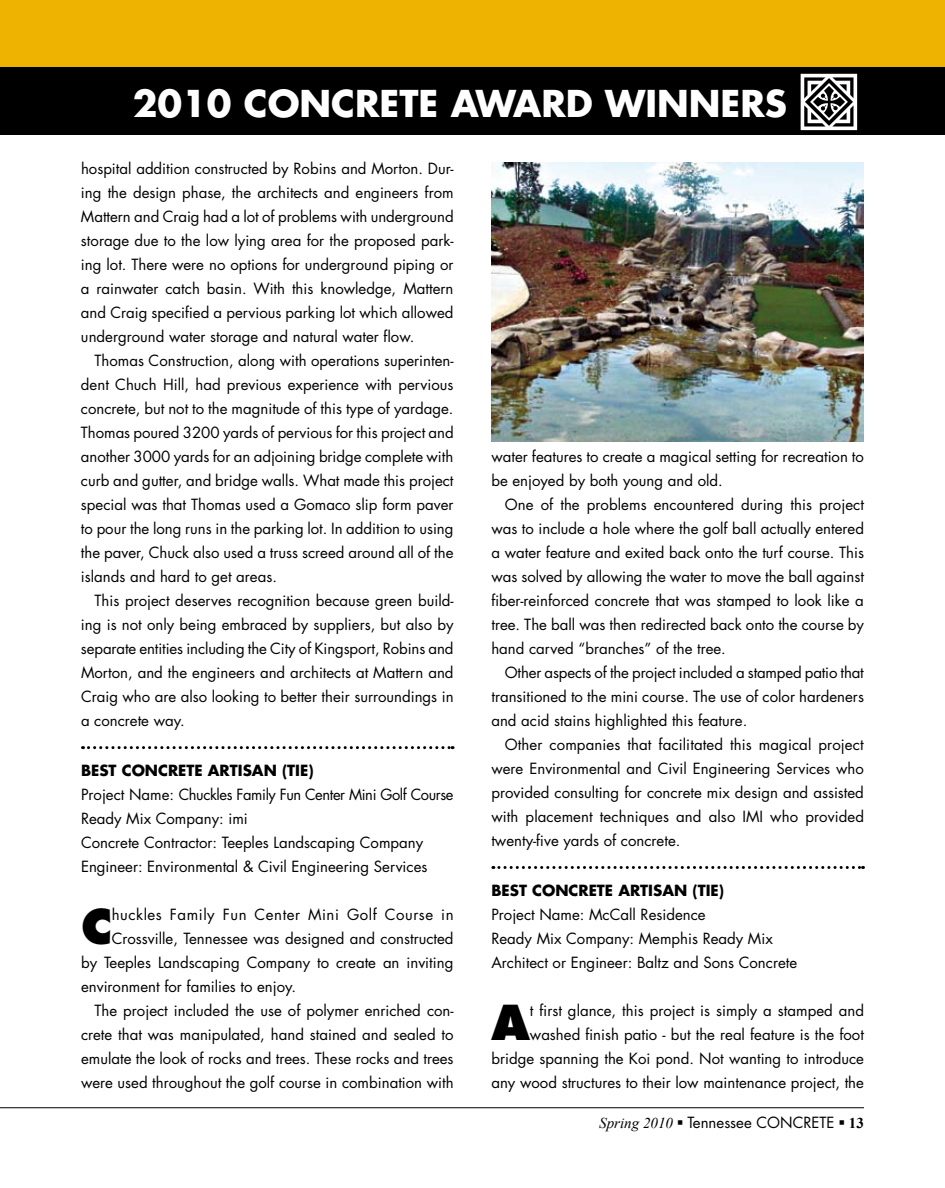
<style>
.page{position:relative;width:945px;height:1188px;background:#fff}
.page>*{position:absolute;margin:0;border:0;box-sizing:border-box;transform-origin:0 0}
.t1{font:800 46.8px "Futura";color:#000}
.t2{font:700 36px "Futura";color:#fff}
.t3{font:15px/24px "Futura";color:#000;text-align:justify}
.t4{font:700 15px "Futura";color:#000}
.s1{font-family:"Times New Roman";font-style:italic}
.s2{font-family:"Times New Roman";font-weight:700}
</style>
<div class="page">
<hr style="left:0;top:1107px;width:864px;height:1px;background:#000">
<div style="left:0;top:0;width:945px;height:68px;background:#eeb200"></div>
<div style="left:0;top:68px;width:945px;height:67px;background:#000"></div>
<svg style="left:82px;top:746px;width:371px;height:3px"></svg>
<img style="left:491px;top:162px;width:373px;height:280px">
<svg style="left:493px;top:866px;width:370px;height:3px"></svg>
<h2 class="t2" style="left:133px;top:78px;width:266px">2010 CONC RETE</h2>
<h2 class="t2" style="left:451px;top:78px;width:338px">AWARD WINNERS</h2>
<p class="t3" style="left:81px;top:156px;width:374px">hospital addition constructed by Robins and Morton. Dur&shy;ing the design phase, the architects and engineers from Mattern and Craig had a lot of problems with underground storage due to the low lying area for the proposed park&shy;ing lot. There were no options for underground piping or a rainwater catch basin. With this knowledge, Mattern and Craig specified a pervious parking lot which allowed underground water storage and natural water flow.</p>
<p class="t3" style="left:81px;top:348px;width:374px;text-indent:14px">Thomas Construction, along with operations superinten&shy;dent Chuch H ill, had previous experience with pervious concrete, but not to the magnitude of this type of yardage.<br>Thomas poured 3200 yards of pervious for this project and another 3000 yards for an adjoining bridge complete with curb and gutter, and bridge walls. What made this project special was that Thomas used a Gomaco slip form paver to pour the long runs in the parking lot. I n addition to using the paver, Chuck also used a truss screed around all of the islands and hard to get areas.</p>
<p class="t3" style="left:81px;top:588px;width:374px;text-indent:14px">This project deserves recognition because green build&shy;ing is not only being embraced by suppliers, but also by separate entities including the City of Kingsport, Robins and Morton, and the engineers and architects at Mattern and Craig who are also looking to better their surroundings in a concrete way.</p>
<p class="t4" style="left:81px;top:760px;width:106px">BEST CONC RETE</p>
<p class="t4" style="left:208px;top:760px;width:107px">ARTISAN (TIE)</p>
<p class="t3" style="left:81px;top:782px;width:374px;text-align:left">Project N ame: Chuckles Family Fun Center Mini Golf Course Ready Mix Company: imi<br>Concrete Contractor: Teeples Landscaping Company Engineer: Environmental &amp; Civil Engineering Services</p>
<h1 class="t1" style="left:81px;top:898px;width:32px">C</h1>
<p class="t3" style="left:112px;top:902px;width:343px">huckles Family Fun Center Mini Golf Course in</p>
<p class="t3" style="left:112px;top:926px;width:343px">Crossville, Tennessee was designed and constructed</p>
<p class="t3" style="left:81px;top:950px;width:374px">by Teeples Landscaping Company to create an inviting</p>
<p class="t3" style="left:81px;top:974px;width:217px">environment for families to enjoy.</p>
<p class="t3" style="left:95px;top:998px;width:361px">The project included the use of polymer enriched con-</p>
<p class="t3" style="left:81px;top:1022px;width:374px">crete that was manipulated, hand stained and sealed to</p>
<p class="t3" style="left:81px;top:1046px;width:374px">emulate the look of rocks and trees. These rocks and trees</p>
<p class="t3" style="left:81px;top:1070px;width:374px">were used throughout the golf course in combination with</p>
<p class="t3" style="left:491px;top:444px;width:374px">water features to create a magical setting for recreation to be enjoyed by both young and old.</p>
<p class="t3" style="left:491px;top:492px;width:374px;text-indent:14px">One of the problems encountered during this project was to include a hole where the golf ball actually entered a water feature and exited back onto the turf course. This was solved by allowing the water to move the ball against fiber-reinforced concrete that was stamped to look like a tree. The ball was then redirected back onto the course by hand carved “branches” of the tree.</p>
<p class="t3" style="left:491px;top:660px;width:374px;text-indent:14px">Other aspects of the project included a stamped patio that transitioned to the mini course. The use of color hardeners and acid stains highlighted this feature.</p>
<p class="t3" style="left:491px;top:732px;width:374px;text-indent:14px">Other companies that facilitated this magical project were Environmental and Civil Engineering Services who provided consulting for concrete mix design and assisted with placement techniques and also IMI</p>
<p class="t3" style="left:770px;top:804px;width:95px">who provided</p>
<p class="t3" style="left:491px;top:828px;width:191px">twenty-five yards of concrete.</p>
<p class="t4" style="left:491px;top:880px;width:106px">BEST CONC RETE</p>
<p class="t4" style="left:618px;top:880px;width:107px">ARTISAN (TIE)</p>
<p class="t3" style="left:491px;top:902px;width:307px;text-align:left">Project Name: McCall Residence<br>Ready Mix Company: Memphis Ready Mix<br>Architect or Engineer: Baltz and Sons Concrete</p>
<h1 class="t1" style="left:491px;top:994px;width:40px">A</h1>
<p class="t3" style="left:491px;top:998px;width:374px;text-align:right">t first glance, this project is simply a stamped and washed finish patio - but the real feature is the foot bridge spanning the Koi pond. Not wanting to introduce any wood structures to their low maintenance project, the</p>
<p class="t3" style="left:599px;top:1110px;width:266px"><span class="s1">Spring 2010</span> ▪ Tennessee Conc retE ▪ <span class="s2">13</span></p>
</div>
